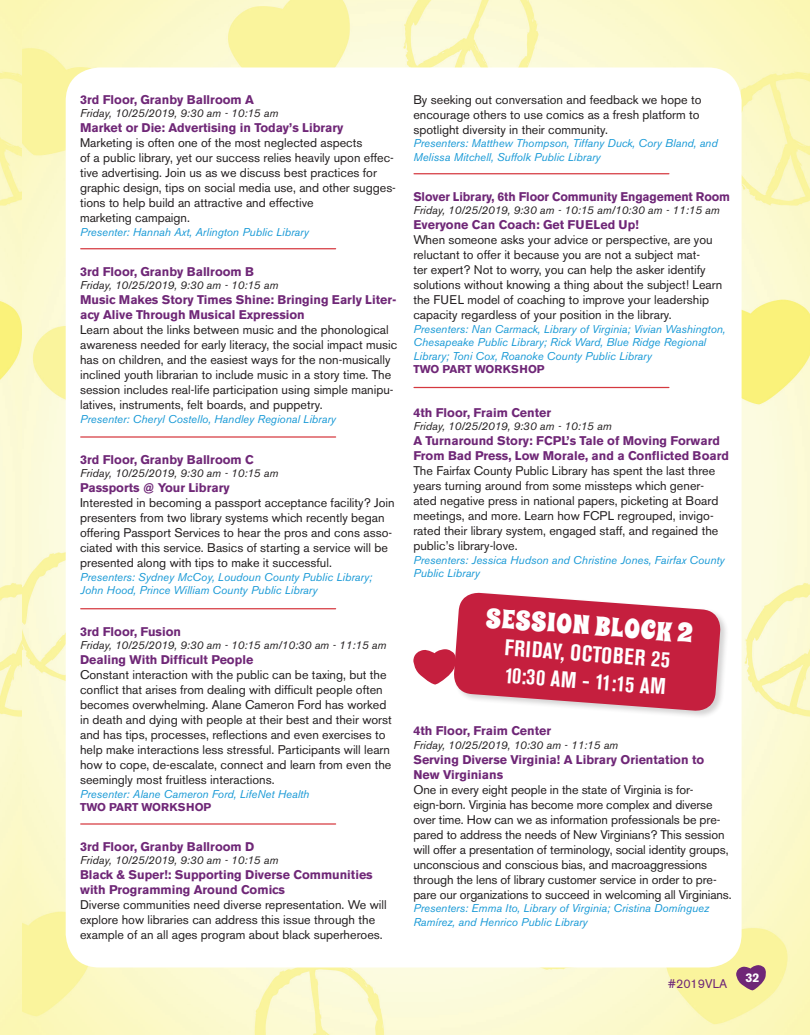
<style>
.page{position:relative;width:810px;height:1035px;background:#fff}
.page>*{position:absolute;margin:0;border:0;box-sizing:border-box;transform-origin:0 0}
.t1{font:26.75px "Spicy Rice";color:#fff}
.t2{font:700 condensed 22.62px/27.1px "Akzidenz Grotesk BE";color:#fff}
.t3{font:12.5px/15px "Akzidenz Grotesk BE";color:#231f20}
.t4{font:700 12.5px/15px "Akzidenz Grotesk BE";color:#6f2777}
.t5{font:12.5px "Akzidenz Grotesk BE";color:#6f2777}
.t6{font:700 12.5px "Akzidenz Grotesk BE";color:#fff}
.t7{font:italic 11.25px/13.5px "Akzidenz Grotesk BE";color:#1899d6}
.t8{font:italic 11.25px "Akzidenz Grotesk BE";color:#231f20}
.t9{font:700 11.25px "Akzidenz Grotesk BE";color:#6f2777}
</style>
<div class="page">
<img style="left:0;top:0;width:810px;height:1035px">
<div style="left:66px;top:68px;width:676px;height:900px;background:#fff;border-radius:34px"></div>
<hr style="left:81px;top:248px;width:255px;height:1px;background:#d1232a">
<hr style="left:81px;top:436px;width:255px;height:2px;background:#d1232a">
<hr style="left:81px;top:608px;width:255px;height:1px;background:#d1232a">
<hr style="left:81px;top:823px;width:255px;height:2px;background:#d1232a">
<hr style="left:414px;top:173px;width:255px;height:1px;background:#d1232a">
<hr style="left:414px;top:387px;width:255px;height:1px;background:#d1232a">
<div style="left:453px;top:592px;width:276px;height:127px;background:#231f20;opacity:.2"></div>
<svg style="left:413px;top:592px;width:309px;height:120px"></svg>
<svg style="left:736px;top:964px;width:31px;height:26px"></svg>
<p class="t4" style="left:80px;top:92px;width:175px">3rd Floor, Granby Ballroom A</p>
<p class="t8" style="left:80px;top:107px;width:200px">Friday, 10/25/2019, 9:30 am - 10:15 am</p>
<p class="t4" style="left:80px;top:121px;width:265px">Market or Die: Advertising in Today’s Library</p>
<p class="t3" style="left:80px;top:136px;width:317px">Marketing is often one of the most neglected aspects<br>of a public library, yet our success relies heavily upon effec&shy;tive advertising. Join us as we discuss best practices for graphic design, tips on social media use, and other sugges&shy;tions to help build an attractive and effective<br>marketing campaign.</p>
<p class="t7" style="left:80px;top:225px;width:230px">Presenter: Hannah Axt, Arlington Public Library</p>
<p class="t4" style="left:80px;top:264px;width:175px">3rd Floor, Granby Ballroom B</p>
<p class="t8" style="left:80px;top:278px;width:200px">Friday, 10/25/2019, 9:30 am - 10:15 am</p>
<p class="t4" style="left:80px;top:292px;width:318px">Music Makes Story Times Shine: Bringing Early Liter&shy;acy Alive Through Musical Expression</p>
<p class="t3" style="left:80px;top:322px;width:319px">Learn about the links between music and the phonological awareness needed for early literacy, the social impact music has on children, and the easiest ways for the non-musically inclined youth librarian to include music in a story time. The session includes real-life participation using simple manipu&shy;latives, instruments, felt boards, and puppetry.</p>
<p class="t7" style="left:80px;top:412px;width:258px">Presenter: Cheryl Costello, Handley Regional Library</p>
<p class="t4" style="left:80px;top:452px;width:175px">3rd Floor, Granby Ballroom C</p>
<p class="t8" style="left:80px;top:467px;width:200px">Friday, 10/25/2019, 9:30 am - 10:15 am</p>
<p class="t4" style="left:80px;top:481px;width:151px">Passports @ Your Library</p>
<p class="t3" style="left:80px;top:496px;width:316px">Interested in becoming a passport acceptance facility? Join presenters from two library systems which recently began offering Passport Services to hear the pros and cons asso&shy;ciated with this service. Basics of starting a service will be presented along with tips to make it successful.</p>
<p class="t7" style="left:80px;top:570px;width:294px">Presenters: Sydney McCoy, Loudoun County Public Library;<br>John Hood, Prince William County Public Library</p>
<p class="t4" style="left:80px;top:624px;width:103px">3rd Floor, Fusion</p>
<p class="t8" style="left:80px;top:638px;width:308px">Friday, 10/25/2019, 9:30 am - 10:15 am/10:30 am - 11:15 am</p>
<p class="t4" style="left:80px;top:652px;width:175px">Dealing With Difficult People</p>
<p class="t3" style="left:80px;top:667px;width:313px">Constant interaction with the public can be taxing, but the conflict that arises from dealing with difficult people often becomes overwhelming. Alane Cameron Ford has worked in death and dying with people at their best and their worst and has tips, processes, reflections and even exercises to help make interactions less stressful. Participants will learn how to cope, de-escalate, connect and learn from even the seemingly most fruitless interactions.</p>
<p class="t7" style="left:80px;top:787px;width:231px">Presenter: Alane Cameron Ford, LifeNet Health</p>
<p class="t9" style="left:80px;top:801px;width:133px">TWO PART WORKSHOP</p>
<p class="t4" style="left:80px;top:839px;width:176px">3rd Floor, Granby Ballroom D</p>
<p class="t8" style="left:80px;top:854px;width:200px">Friday, 10/25/2019, 9:30 am - 10:15 am</p>
<p class="t4" style="left:80px;top:868px;width:294px">Black &amp; Super!: Supporting Diverse Communities with Programming Around Comics</p>
<p class="t3" style="left:80px;top:898px;width:308px">Diverse communities need diverse representation. We will explore how libraries can address this issue through the example of an all ages program about black superheroes.</p>
<p class="t3" style="left:413px;top:92px;width:290px">By seeking out conversation and feedback we hope to encourage others to use comics as a fresh platform to spotlight diversity in their community.</p>
<p class="t7" style="left:413px;top:137px;width:306px">Presenters: Matthew Thompson, Tiffany Duck, Cory Bland, and<br>Melissa Mitchell, Suffolk Public Library</p>
<p class="t4" style="left:413px;top:189px;width:318px">Slover Library, 6th Floor Community Engagement Room</p>
<p class="t8" style="left:413px;top:203px;width:308px">Friday, 10/25/2019, 9:30 am - 10:15 am/10:30 am - 11:15 am</p>
<p class="t4" style="left:413px;top:217px;width:227px">Everyone Can Coach: Get FUELed Up!</p>
<p class="t3" style="left:413px;top:232px;width:310px">When someone asks your advice or perspective, are you reluctant to offer it because you are not a subject mat-<br>ter expert? Not to worry, you can help the asker identify solutions without knowing a thing about the subject! Learn the FUEL model of coaching to improve your leadership capacity regardless of your position in the library.</p>
<p class="t7" style="left:413px;top:322px;width:314px">Presenters: Nan Carmack, Library of Virginia; Vivian Washington,<br>Chesapeake Public Library; Rick Ward, Blue Ridge Regional<br>Library; Toni Cox, Roanoke County Public Library</p>
<p class="t9" style="left:413px;top:363px;width:133px">TWO PART WORKSHOP</p>
<p class="t4" style="left:413px;top:405px;width:139px">4th Floor, Fraim Center</p>
<p class="t8" style="left:413px;top:419px;width:200px">Friday, 10/25/2019, 9:30 am - 10:15 am</p>
<p class="t4" style="left:413px;top:433px;width:317px">A Turnaround Story: FCPL’s Tale of Moving Forward<br>From Bad Press, Low Morale, and a Conflicted Board</p>
<p class="t3" style="left:413px;top:463px;width:306px">The Fairfax County Public Library has spent the last three years turning around from some missteps which gener&shy;ated negative press in national papers, picketing at Board meetings, and more. Learn how FCPL regrouped, invigo&shy;rated their library system, engaged staff, and regained the public’s library-love.</p>
<p class="t7" style="left:413px;top:553px;width:313px">Presenters: Jessica Hudson and Christine Jones, Fairfax County<br>Public Library</p>
<h1 class="t1" style="left:487px;top:600px;width:209px;rotate:4deg">SESSION BLOCK 2</h1>
<h2 class="t2" style="left:506px;top:635px;width:167px;rotate:4deg">FRIDAY, OCTOBER 25<br>10:30 AM - 11:15 AM</h2>
<p class="t4" style="left:413px;top:724px;width:139px">4th Floor, Fraim Center</p>
<p class="t8" style="left:413px;top:738px;width:206px">Friday, 10/25/2019, 10:30 am - 11:15 am</p>
<p class="t4" style="left:413px;top:752px;width:292px">Serving Diverse Virginia! A Library Orientation to<br>New Virginians</p>
<p class="t3" style="left:413px;top:782px;width:320px">One in every eight people in the state of Virginia is for&shy;eign-born. Virginia has become more complex and diverse over time. How can we as information professionals be pre&shy;pared to address the needs of New Virginians? This session will offer a presentation of terminology, social identity groups, unconscious and conscious bias, and macroaggressions through the lens of library customer service in order to pre&shy;pare our organizations to succeed in welcoming all Virginians.</p>
<p class="t7" style="left:413px;top:902px;width:297px">Presenters: Emma Ito, Library of Virginia; Cristina Domínguez<br>Ramírez, and Henrico Public Library</p>
<p class="t5" style="left:668px;top:977px;width:61px">#2019VLA</p>
<p class="t6" style="left:745px;top:971px;width:16px">32</p>
</div>
